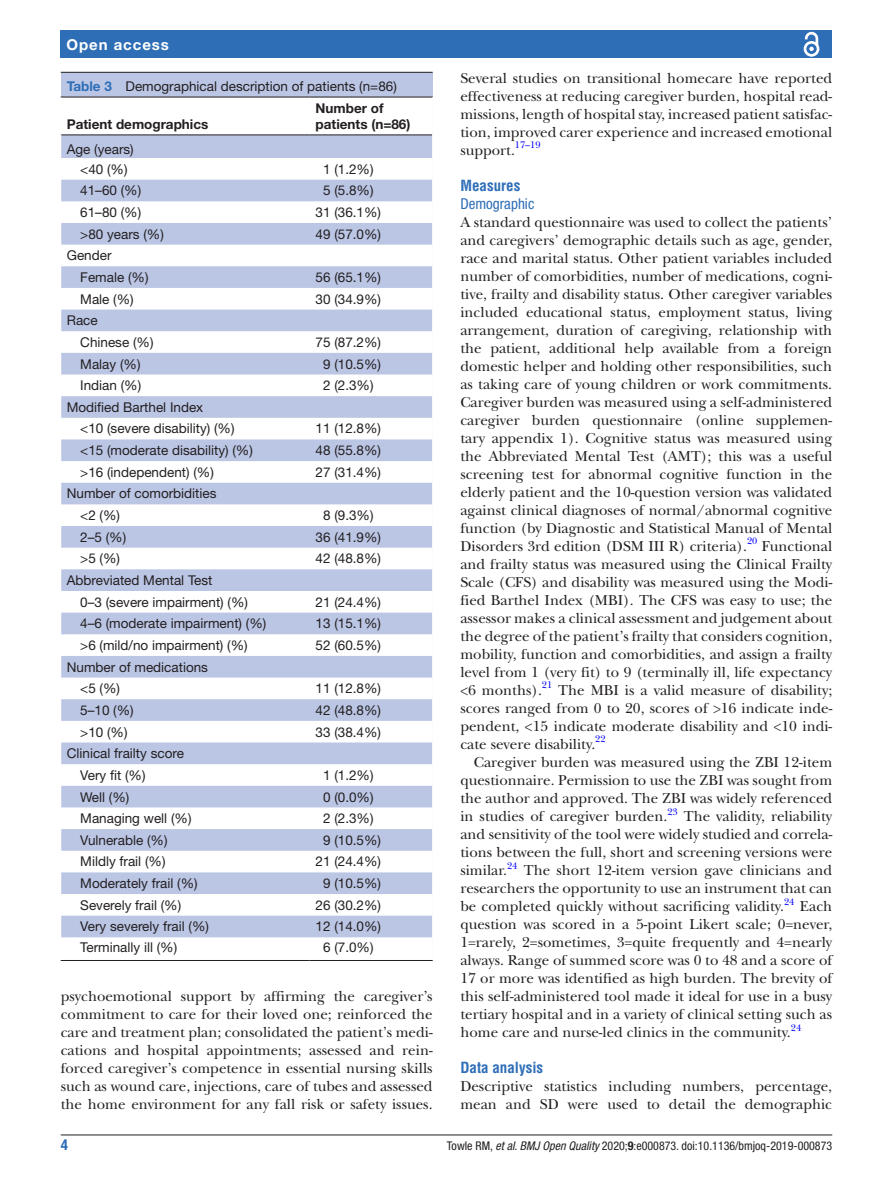
<style>
.page{position:relative;width:893px;height:1191px;background:#fff}
.page>*{position:absolute;margin:0;border:0;box-sizing:border-box;transform-origin:0 0}
.t1{font:15px/18px "New Baskerville";color:#231f20;text-align:justify}
.t2{font:700 condensed 15px "Helvetica LT Std";color:#2e6eb7}
.t3{font:condensed 15px "Helvetica Neue LT Std";color:#2e6eb7}
.t4{font:700 15px "Helvetica Neue LT Std";letter-spacing:.065em;color:#fff}
.t5{font:700 condensed 15px "Helvetica Neue LT Std";color:#2e6eb7}
.t6{font:13.5px/21.6px "Helvetica Neue LT Std";color:#231f20}
.t7{font:700 13.5px/16.2px "Helvetica Neue LT Std";color:#231f20}
.t8{font:condensed 12px "Helvetica Neue LT Std";color:#231f20}
.t9{font:9.9px "New Baskerville";color:#00f}
.s1{font-weight:700;color:#2e6eb7}
.s2{font-style:italic}
.s3{font-weight:700}
</style>
<div class="page">
<hr style="left:61px;top:1134px;width:771px;height:1px;background:#231f20">
<div style="left:61px;top:31px;width:771px;height:27px;background:#2e6eb7"></div>
<svg style="left:803px;top:31px;width:17px;height:26px"></svg>
<div style="left:61px;top:73px;width:372px;height:888px;background:#bbc6e5"></div>
<hr style="left:61px;top:72px;width:372px;height:1px;background:#231f20">
<svg style="left:61px;top:98px;width:371px;height:862px;fill:#fcfcfd"></svg>
<hr style="left:61px;top:97px;width:249px;height:1px;background:#231f20">
<hr style="left:61px;top:134px;width:249px;height:1px;background:#231f20">
<hr style="left:310px;top:97px;width:123px;height:1px;background:#231f20">
<hr style="left:310px;top:134px;width:122px;height:1px;background:#231f20">
<hr style="left:61px;top:960px;width:249px;height:1px;background:#231f20">
<hr style="left:310px;top:960px;width:123px;height:1px;background:#231f20">
<hr style="left:432px;top:97px;width:1px;height:38px;background:#fff">
<svg style="left:432px;top:135px;width:1px;height:825px"></svg>
<p class="t4" style="left:66px;top:35px;width:104px">Open access</p>
<p class="t6" style="left:67px;top:75px;width:332px"><span class="s1">Table 3</span> Demographical description of patients (n=86)</p>
<p class="t7" style="left:67px;top:116px;width:143px">Patient demographics</p>
<p class="t7" style="left:316px;top:99px;width:96px">Number of patients (n=86)</p>
<p class="t6" style="left:67px;top:138px;width:68px;line-height:20.1px;text-align:center">Age (years) &lt;40 (%)</p>
<p class="t6" style="left:323px;top:158px;width:52px">1 (1.2%)</p>
<p class="t6" style="left:80px;top:179px;width:63px">41–60 (%)</p>
<p class="t6" style="left:323px;top:179px;width:52px">5 (5.8%)</p>
<p class="t6" style="left:80px;top:201px;width:63px">61–80 (%)</p>
<p class="t6" style="left:316px;top:201px;width:67px">31 (36.1%)</p>
<p class="t6" style="left:80px;top:223px;width:85px">&gt;80 years (%)</p>
<p class="t6" style="left:316px;top:223px;width:67px">49 (57.0%)</p>
<p class="t6" style="left:80px;top:244px;width:70px;text-indent:-14px">Gender<br>Female (%)</p>
<p class="t6" style="left:316px;top:266px;width:67px">56 (65.1%)</p>
<p class="t6" style="left:80px;top:288px;width:55px">Male (%)</p>
<p class="t6" style="left:316px;top:288px;width:67px">30 (34.9%)</p>
<p class="t6" style="left:80px;top:309px;width:75px;text-indent:-14px">Race<br>Chinese (%)</p>
<p class="t6" style="left:316px;top:331px;width:67px">75 (87.2%)</p>
<p class="t6" style="left:80px;top:353px;width:62px">Malay (%)</p>
<p class="t6" style="left:323px;top:353px;width:60px">9 (10.5%)</p>
<p class="t6" style="left:80px;top:374px;width:63px">Indian (%)</p>
<p class="t6" style="left:323px;top:374px;width:52px">2 (2.3%)</p>
<p class="t6" style="left:80px;top:396px;width:156px;text-indent:-14px">Modified Barthel Index<br>&lt;10 (severe disability) (%)</p>
<p class="t6" style="left:316px;top:418px;width:67px">11 (12.8%)</p>
<p class="t6" style="left:80px;top:439px;width:174px">&lt;15 (moderate disability) (%)</p>
<p class="t6" style="left:316px;top:439px;width:67px">48 (55.8%)</p>
<p class="t6" style="left:80px;top:461px;width:135px">&gt;16 (independent) (%)</p>
<p class="t6" style="left:316px;top:461px;width:67px">27 (31.4%)</p>
<p class="t6" style="left:80px;top:482px;width:138px;text-indent:-14px">Number of comorbidities &lt;2 (%)</p>
<p class="t6" style="left:323px;top:504px;width:52px">8 (9.3%)</p>
<p class="t6" style="left:80px;top:526px;width:48px">2–5 (%)</p>
<p class="t6" style="left:316px;top:526px;width:67px">36 (41.9%)</p>
<p class="t6" style="left:80px;top:547px;width:41px">&gt;5 (%)</p>
<p class="t6" style="left:316px;top:547px;width:67px">42 (48.8%)</p>
<p class="t6" style="left:80px;top:569px;width:169px;text-indent:-14px">Abbreviated Mental Test<br>0–3 (severe impairment) (%)</p>
<p class="t6" style="left:316px;top:591px;width:67px">21 (24.4%)</p>
<p class="t6" style="left:80px;top:612px;width:188px">4–6 (moderate impairment) (%)</p>
<p class="t6" style="left:316px;top:612px;width:67px">13 (15.1%)</p>
<p class="t6" style="left:80px;top:634px;width:169px">&gt;6 (mild/no impairment) (%)</p>
<p class="t6" style="left:316px;top:634px;width:67px">52 (60.5%)</p>
<p class="t6" style="left:80px;top:656px;width:129px;text-indent:-14px">Number of medications &lt;5 (%)</p>
<p class="t6" style="left:316px;top:677px;width:67px">11 (12.8%)</p>
<p class="t6" style="left:80px;top:699px;width:55px">5–10 (%)</p>
<p class="t6" style="left:316px;top:699px;width:67px">42 (48.8%)</p>
<p class="t6" style="left:80px;top:721px;width:49px">&gt;10 (%)</p>
<p class="t6" style="left:316px;top:721px;width:67px">33 (38.4%)</p>
<p class="t6" style="left:80px;top:742px;width:105px;text-indent:-14px">Clinical frailty score<br>Very fit (%)</p>
<p class="t6" style="left:323px;top:764px;width:52px">1 (1.2%)</p>
<p class="t6" style="left:80px;top:785px;width:51px">Well (%)</p>
<p class="t6" style="left:323px;top:785px;width:52px">0 (0.0%)</p>
<p class="t6" style="left:80px;top:807px;width:113px">Managing well (%)</p>
<p class="t6" style="left:323px;top:807px;width:52px">2 (2.3%)</p>
<p class="t6" style="left:80px;top:829px;width:89px">Vulnerable (%)</p>
<p class="t6" style="left:323px;top:829px;width:60px">9 (10.5%)</p>
<p class="t6" style="left:80px;top:850px;width:87px">Mildly frail (%)</p>
<p class="t6" style="left:316px;top:850px;width:67px">21 (24.4%)</p>
<p class="t6" style="left:80px;top:872px;width:119px">Moderately frail (%)</p>
<p class="t6" style="left:323px;top:872px;width:60px">9 (10.5%)</p>
<p class="t6" style="left:80px;top:894px;width:102px">Severely frail (%)</p>
<p class="t6" style="left:316px;top:894px;width:67px">26 (30.2%)</p>
<p class="t6" style="left:80px;top:915px;width:130px">Very severely frail (%)</p>
<p class="t6" style="left:316px;top:915px;width:67px">12 (14.0%)</p>
<p class="t6" style="left:80px;top:935px;width:98px">Terminally ill (%)</p>
<p class="t6" style="left:323px;top:935px;width:52px">6 (7.0%)</p>
<p class="t1" style="left:61px;top:987px;width:373px">psychoemotional support by affirming the caregiver’s commitment to care for their loved one; reinforced the care and treatment plan; consolidated the patient’s medi&shy;cations and hospital appointments; assessed and rein&shy;forced caregiver’s competence in essential nursing skills such as wound care, injections, care of tubes and assessed the home environment for any fall risk or safety issues.</p>
<p class="t1" style="left:460px;top:69px;width:373px">Several studies on transitional homecare have reported effectiveness at reducing caregiver burden, hospital read&shy;missions, length of hospital stay, increased patient satisfac&shy;tion, improved carer experience and increased emotional support.<sup>17–19</sup></p>
<p class="t2" style="left:460px;top:176px;width:61px">Measures</p>
<p class="t3" style="left:460px;top:195px;width:76px">Demographic</p>
<p class="t1" style="left:460px;top:213px;width:373px">A standard questionnaire was used to collect the patients’ and caregivers’ demographic details such as age, gender, race and marital status. Other patient variables included number of comorbidities, number of medications, cogni&shy;tive, frailty and disability status. Other caregiver variables included educational status, employment status, living arrangement, duration of caregiving, relationship with the patient, additional help available from a foreign domestic helper and holding other responsibilities, such as taking care of young children or work commitments.<br>Caregiver burden was measured using a self-administered caregiver burden questionnaire (online supplemen&shy;tary appendix 1). Cognitive status was measured using the Abbreviated Mental Test (AMT); this was a useful screening test for abnormal cognitive function in the elderly patient and the 10-question version was validated against clinical diagnoses of normal/abnormal cognitive function (by Diagnostic and Statistical Manual of Mental Disorders 3rd edition (DSM III R) criteria).</p>
<p class="t9" style="left:747px;top:535px;width:12px">20</p>
<p class="t1" style="left:460px;top:537px;width:373px;text-indent:301px">Functional and frailty status was measured using the Clinical Frailty Scale (CFS) and disability was measured using the Modi&shy;fied Barthel Index (MBI). The CFS was easy to use; the assessor makes a clinical assessment and judgement about the degree of the patient’s frailty that considers cognition, mobility, function and comorbidities, and assign a frailty level from 1 (very fit) to 9 (terminally ill, life expectancy &lt;6 months).</p>
<p class="t9" style="left:542px;top:679px;width:12px">21</p>
<p class="t1" style="left:460px;top:681px;width:373px;text-indent:98px">The MBI is a valid measure of disability; scores ranged from 0 to 20, scores of &gt;16 indicate inde&shy;pendent, &lt;15 indicate moderate disability and &lt;10 indi&shy;cate severe disability.</p>
<p class="t9" style="left:595px;top:733px;width:12px">22</p>
<p class="t1" style="left:460px;top:753px;width:373px;text-indent:14px">Caregiver burden was measured using the ZBI 12-item questionnaire. Permission to use the ZBI was sought from the author and approved. The ZBI was widely referenced in studies of caregiver burden.</p>
<p class="t9" style="left:667px;top:805px;width:12px">23</p>
<p class="t1" style="left:460px;top:807px;width:373px;text-indent:223px">The validity, reliability and sensitivity of the tool were widely studied and correla&shy;tions between the full, short and screening versions were similar.</p>
<p class="t9" style="left:507px;top:859px;width:12px">24</p>
<p class="t1" style="left:460px;top:861px;width:373px;text-indent:63px">The short 12-item version gave clinicians and researchers the opportunity to use an instrument that can be completed quickly without sacrificing validity.</p>
<p class="t9" style="left:784px;top:895px;width:12px">24</p>
<p class="t1" style="left:460px;top:897px;width:373px;text-indent:339px">Each question was scored in a 5-point Likert scale; 0=never, 1=rarely, 2=sometimes, 3=quite frequently and 4=nearly always. Range of summed score was 0 to 48 and a score of 17 or more was identified as high burden. The brevity of this self-administered tool made it ideal for use in a busy tertiary hospital and in a variety of clinical setting such as home care and nurse-led clinics in the community.</p>
<p class="t9" style="left:791px;top:1021px;width:12px">24</p>
<p class="t2" style="left:460px;top:1058px;width:84px">Data analysis</p>
<p class="t1" style="left:460px;top:1077px;width:373px">Descriptive statistics including numbers, percentage, mean and SD were used to detail the demographic</p>
<p class="t5" style="left:61px;top:1135px;width:9px">4</p>
<p class="t8" style="left:447px;top:1138px;width:387px">Towle RM, <span class="s2">et al</span>. <span class="s2">BMJ Open Quality</span> 2020;<span class="s3">9</span>:e000873. doi:10.1136/bmjoq-2019-000873</p>
</div>
